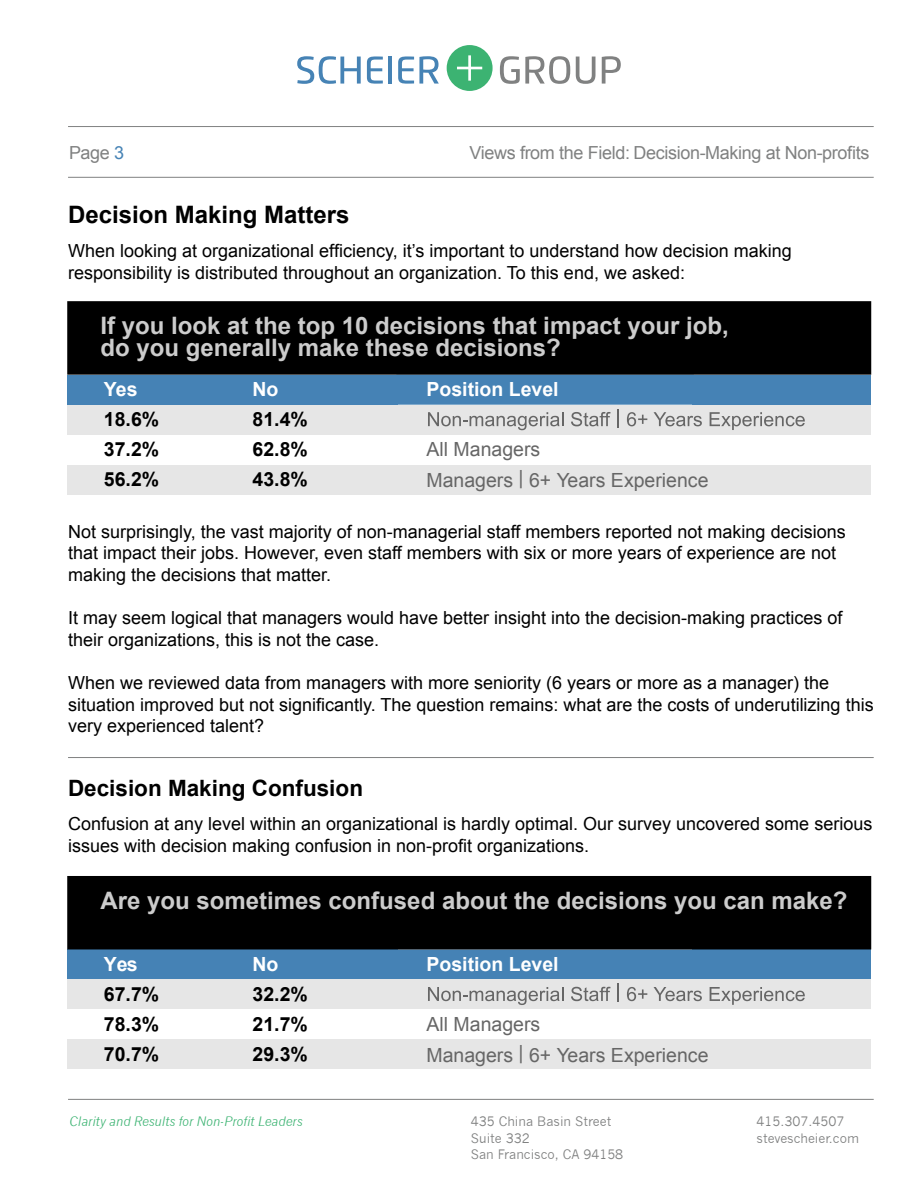
<style>
.page{position:relative;width:918px;height:1188px;background:#fff}
.page>*{position:absolute;margin:0;border:0;box-sizing:border-box;transform-origin:0 0}
.t1{font:700 24px/21.9px "Arial";color:#ccc}
.t2{font:700 24px "Arial";color:#000}
.t3{font:700 22.5px "Arial";color:#000}
.t4{font:19.5px/31px "Arial";color:#666}
.t5{font:700 19.5px/30px "Arial";color:#000}
.t6{font:700 19.5px "Arial";color:#fff}
.t7{font:18px/21.6px "Arial";color:#000}
.t8{font:18px "Arial";letter-spacing:-.02em;color:#808181}
.t9{font:12.75px/16.5px "News Gothic";color:#808181}
.t10{font:italic 12.75px "News Gothic";color:#3cb372}
.s1{color:#4683b5}
</style>
<div class="page">
<svg style="left:297px;top:56px;width:64px;height:28px"></svg>
<svg style="left:367px;top:56px;width:16px;height:28px"></svg>
<hr style="left:388px;top:57px;width:4px;height:27px;background:#4683b5">
<svg style="left:398px;top:56px;width:41px;height:28px"></svg>
<svg style="left:500px;top:56px;width:70px;height:28px"></svg>
<svg style="left:576px;top:57px;width:20px;height:27px"></svg>
<svg style="left:602px;top:56px;width:19px;height:28px"></svg>
<div style="left:447px;top:45px;width:46px;height:46px;background:#3cb372;border-radius:50%"></div>
<svg style="left:457px;top:55px;width:25px;height:26px"></svg>
<hr style="left:68px;top:1099px;width:806px;height:1px;background:#808181">
<hr style="left:68px;top:126px;width:806px;height:1px;background:#808181">
<hr style="left:68px;top:757px;width:806px;height:1px;background:#808181">
<hr style="left:68px;top:177px;width:806px;height:1px;background:#808181">
<div style="left:67px;top:375px;width:35px;height:30px;background:#4582b5"></div>
<div style="left:100px;top:375px;width:298px;height:30px;background:#4582b5"></div>
<div style="left:396px;top:375px;width:298px;height:30px;background:#4582b5"></div>
<div style="left:692px;top:375px;width:179px;height:30px;background:#4582b5"></div>
<div style="left:67px;top:301px;width:804px;height:74px;background:#000"></div>
<div style="left:67px;top:405px;width:804px;height:30px;background:#e6e6e6"></div>
<div style="left:67px;top:465px;width:804px;height:30px;background:#e6e6e6"></div>
<svg style="left:428px;top:412px;width:135px;height:18px"></svg>
<svg style="left:571px;top:412px;width:40px;height:14px"></svg>
<svg style="left:618px;top:409px;width:1px;height:18px"></svg>
<svg style="left:627px;top:412px;width:20px;height:14px"></svg>
<svg style="left:654px;top:412px;width:48px;height:14px"></svg>
<svg style="left:710px;top:412px;width:95px;height:18px"></svg>
<div style="left:67px;top:949px;width:35px;height:30px;background:#4582b5"></div>
<div style="left:100px;top:949px;width:298px;height:30px;background:#4582b5"></div>
<div style="left:396px;top:949px;width:298px;height:30px;background:#4582b5"></div>
<div style="left:692px;top:949px;width:179px;height:30px;background:#4582b5"></div>
<div style="left:67px;top:876px;width:804px;height:73px;background:#000"></div>
<div style="left:67px;top:979px;width:804px;height:30px;background:#e6e6e6"></div>
<div style="left:67px;top:1039px;width:804px;height:30px;background:#e6e6e6"></div>
<svg style="left:428px;top:987px;width:135px;height:18px"></svg>
<svg style="left:571px;top:987px;width:40px;height:14px"></svg>
<svg style="left:618px;top:984px;width:1px;height:18px"></svg>
<svg style="left:627px;top:987px;width:20px;height:14px"></svg>
<svg style="left:654px;top:987px;width:48px;height:14px"></svg>
<svg style="left:710px;top:987px;width:95px;height:18px"></svg>
<p class="t8" style="left:69px;top:141px;width:57px">Page <span class="s1">3</span></p>
<p class="t8" style="left:470px;top:141px;width:402px">Views from the Field: Decision-Making at Non-profits</p>
<h1 class="t2" style="left:68px;top:199px;width:283px">Decision Making Matters</h1>
<p class="t7" style="left:68px;top:240px;width:725px">When looking at organizational efficiency, it’s important to understand how decision making responsibility is distributed throughout an organization. To this end, we asked:</p>
<h1 class="t1" style="left:101px;top:316px;width:630px">If you look at the top 10 decisions that impact your job, do you generally make these decisions?</h1>
<p class="t6" style="left:104px;top:377px;width:35px">Yes</p>
<p class="t6" style="left:427px;top:377px;width:134px">Position Level</p>
<p class="t6" style="left:253px;top:377px;width:27px">No</p>
<p class="t5" style="left:104px;top:405px;width:57px">18.6%</p>
<p class="t5" style="left:104px;top:435px;width:57px">37.2%<br>56.2%</p>
<p class="t5" style="left:253px;top:405px;width:57px">81.4%</p>
<p class="t5" style="left:253px;top:435px;width:57px">62.8%<br>43.8%</p>
<p class="t4" style="left:427px;top:434px;width:284px">All Managers<br>Managers | 6+ Years Experience</p>
<p class="t7" style="left:68px;top:521px;width:779px">Not surprisingly, the vast majority of non-managerial staff members reported not making decisions that impact their jobs. However, even staff members with six or more years of experience are not making the decisions that matter.</p>
<p class="t7" style="left:68px;top:607px;width:776px">It may seem logical that managers would have better insight into the decision-making practices of their organizations, this is not the case.</p>
<p class="t7" style="left:68px;top:672px;width:807px">When we reviewed data from managers with more seniority (6 years or more as a manager) the situation improved but not significantly. The question remains: what are the costs of underutilizing this very experienced talent?</p>
<p class="t3" style="left:68px;top:773px;width:297px">Decision Making Confusion</p>
<p class="t7" style="left:68px;top:813px;width:806px">Confusion at any level within an organizational is hardly optimal. Our survey uncovered some serious issues with decision making confusion in non-profit organizations.</p>
<h1 class="t1" style="left:101px;top:890px;width:748px">Are you sometimes confused about the decisions you can make?</h1>
<p class="t6" style="left:104px;top:951px;width:35px">Yes</p>
<p class="t6" style="left:427px;top:951px;width:134px">Position Level</p>
<p class="t6" style="left:253px;top:951px;width:27px">No</p>
<p class="t5" style="left:104px;top:980px;width:57px">67.7%</p>
<p class="t5" style="left:104px;top:1010px;width:57px">78.3%<br>70.7%</p>
<p class="t5" style="left:253px;top:980px;width:57px">32.2%</p>
<p class="t5" style="left:253px;top:1010px;width:57px">21.7%<br>29.3%</p>
<p class="t4" style="left:427px;top:1009px;width:284px">All Managers<br>Managers | 6+ Years Experience</p>
<p class="t10" style="left:69px;top:1114px;width:235px">Clarity and Results for Non-Profit Leaders</p>
<p class="t9" style="left:757px;top:1113px;width:104px">415.307.4507 stevescheier.com</p>
<p class="t9" style="left:471px;top:1113px;width:154px">435 China Basin Street<br>Suite 332<br>San Francisco, CA 94158</p>
</div>
